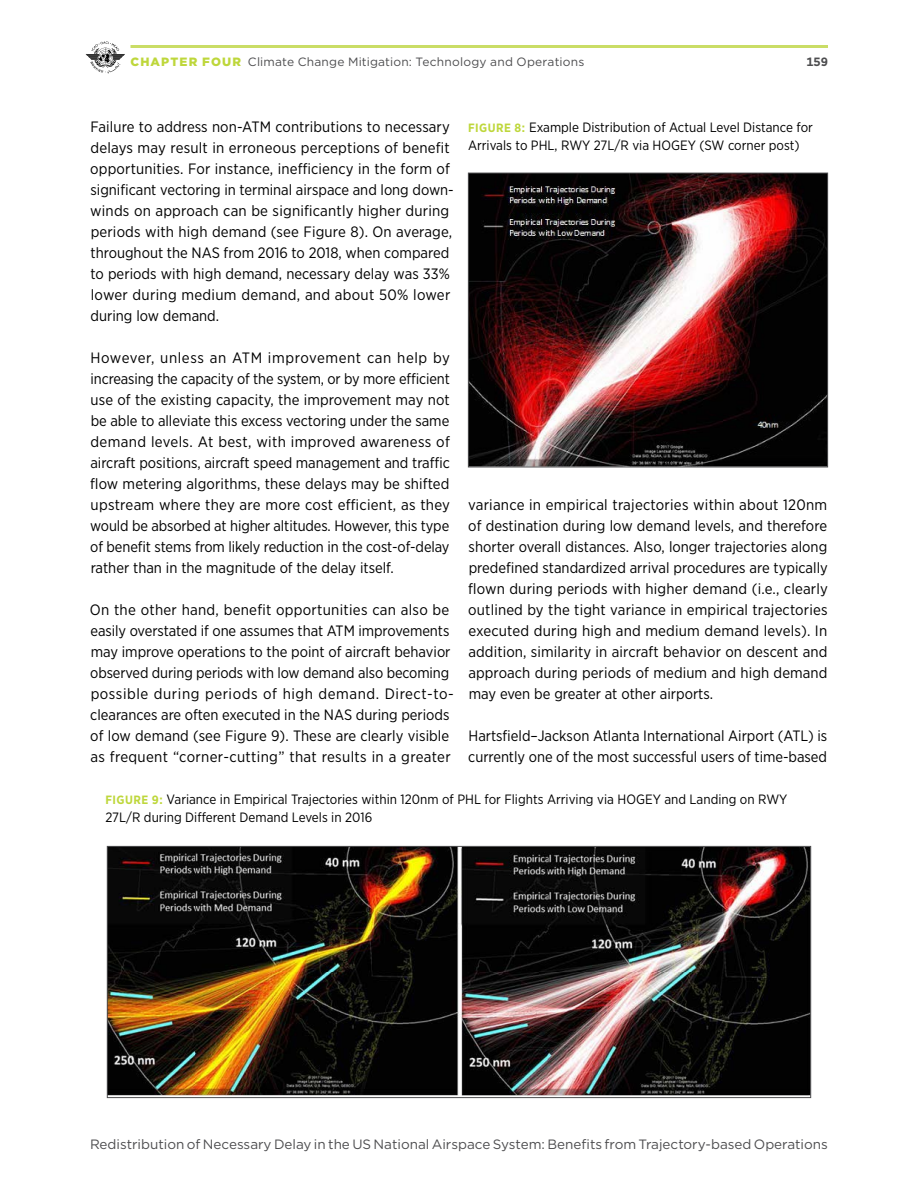
<style>
.page{position:relative;width:918px;height:1188px;background:#fff}
.page>*{position:absolute;margin:0;border:0;box-sizing:border-box;transform-origin:0 0}
.t1{font:15px/21px "Gotham Narrow";color:#000}
.t2{font:13.5px/18px "Gotham Narrow";color:#000}
.t3{font:13.5px "Gotham";color:#4d4d4f}
.t4{font:12px "Gotham";letter-spacing:.015em;color:#4d4d4f}
.t5{font:700 12px "Gotham";color:#4d4d4f}
.s1{font-weight:900;color:#bed73b}
.s2{font-weight:700;font-size:12px;color:#bed73b}
</style>
<div class="page">
<svg style="left:86px;top:41px;width:39px;height:33px"></svg>
<hr style="left:130px;top:45px;width:698px;height:3px;background:#cadd66">
<img style="left:470px;top:175px;width:356px;height:290px">
<div style="left:468px;top:173px;width:360px;height:294px;border:1px solid #4d4d4f"></div>
<img style="left:109px;top:848px;width:700px;height:248px">
<div style="left:107px;top:846px;width:704px;height:252px;border:1px solid #4d4d4f"></div>
<p class="t4" style="left:130px;top:54px;width:455px"><span class="s1">CHAPTER FOUR</span> Climate Change Mitigation: Technology and Operations</p>
<p class="t5" style="left:806px;top:54px;width:23px">159</p>
<p class="t1" style="left:90px;top:116px;width:365px">Failure to address non-ATM contributions to necessary delays may result in erroneous perceptions of benefit opportunities. For instance, inefficiency in the form of significant vectoring in terminal airspace and long down&shy;winds on approach can be significantly higher during periods with high demand (see Figure 8). On average, throughout the NAS from 2016 to 2018, when compared to periods with high demand, necessary delay was 33% lower during medium demand, and about 50% lower during low demand.</p>
<p class="t1" style="left:90px;top:347px;width:361px;text-align:justify">However, unless an ATM improvement can help by increasing the capacity of the system, or by more efficient use of the existing capacity, the improvement may not be able to alleviate this excess vectoring under the same demand levels. At best, with improved awareness of aircraft positions, aircraft speed management and traffic flow metering algorithms, these delays may be shifted upstream where they are more cost efficient, as they would be absorbed at higher altitudes. However, this type of benefit stems from likely reduction in the cost-of-delay rather than in the magnitude of the delay itself.</p>
<p class="t1" style="left:90px;top:599px;width:365px">On the other hand, benefit opportunities can also be easily overstated if one assumes that ATM improvements may improve operations to the point of aircraft behavior observed during periods with low demand also becoming possible during periods of high demand. Direct-to&shy;clearances are often executed in the NAS during periods of low demand (see Figure 9). These are clearly visible as frequent “corner-cutting” that results in a greater</p>
<p class="t2" style="left:468px;top:118px;width:346px"><span class="s2">FIGURE 8:</span> Example Distribution of Actual Level Distance for<br>Arrivals to PHL, RWY 27L/R via HOGEY (SW corner post)</p>
<p class="t1" style="left:468px;top:494px;width:361px;text-align:justify">variance in empirical trajectories within about 120nm of destination during low demand levels, and therefore shorter overall distances. Also, longer trajectories along predefined standardized arrival procedures are typically flown during periods with higher demand (i.e., clearly outlined by the tight variance in empirical trajectories executed during high and medium demand levels). In addition, similarity in aircraft behavior on descent and approach during periods of medium and high demand may even be greater at other airports.</p>
<p class="t1" style="left:468px;top:725px;width:361px">Hartsfield–Jackson Atlanta International Airport (ATL) is currently one of the most successful users of time-based</p>
<p class="t2" style="left:105px;top:790px;width:683px"><span class="s2">FIGURE 9:</span> Variance in Empirical Trajectories within 120nm of PHL for Flights Arriving via HOGEY and Landing on RWY<br>27L/R during Different Demand Levels in 2016</p>
<p class="t3" style="left:90px;top:1136px;width:739px">Redistribution of Necessary Delay in the US National Airspace System: Benefits from Trajectory-based Operations</p>
</div>
